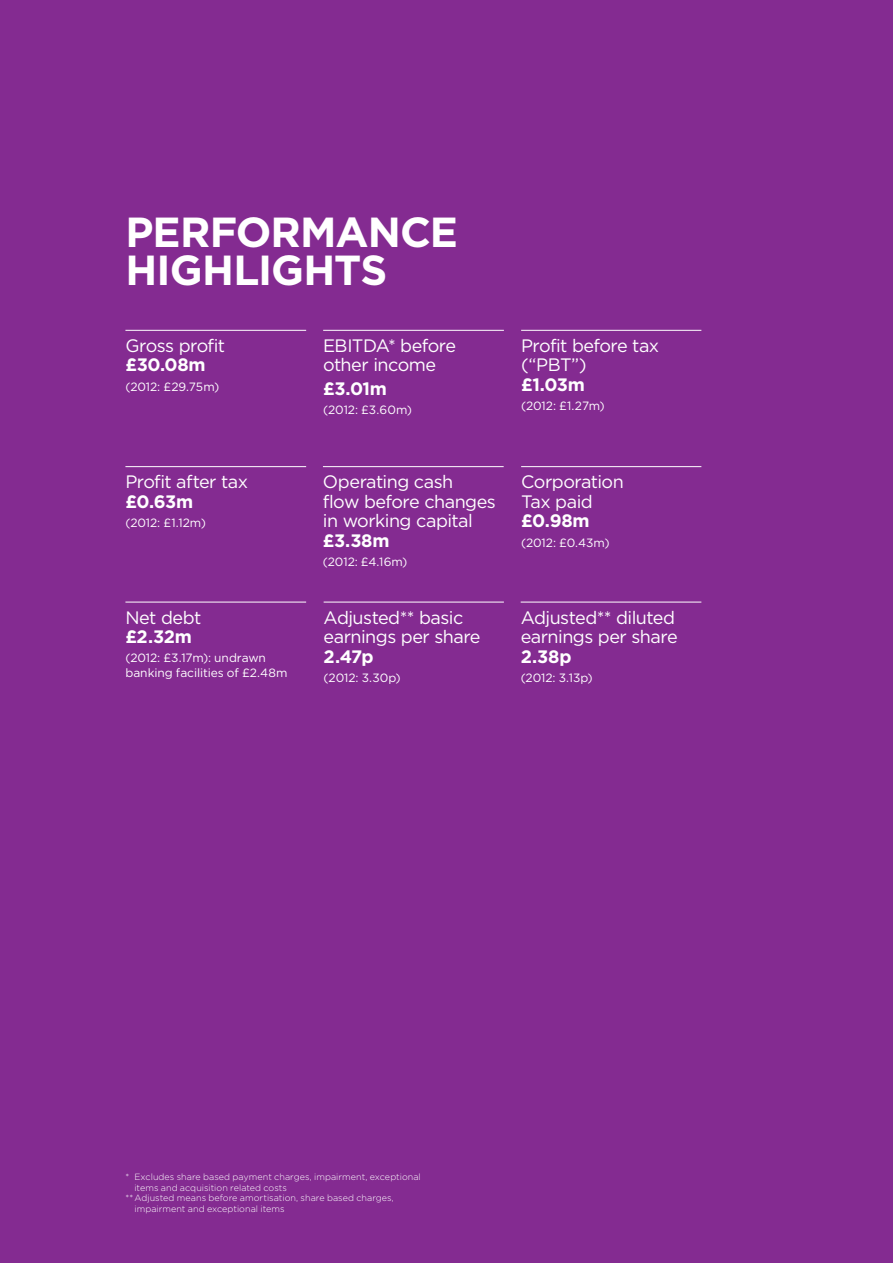
<style>
.page{position:relative;width:893px;height:1263px;background:#842b91}
.page>*{position:absolute;margin:0;border:0;box-sizing:border-box;transform-origin:0 0}
.t1{font:700 42px "Gotham";letter-spacing:-.02em;color:#fff}
.t2{font:18px/19.5px "Gotham";letter-spacing:-.03em;color:#fff}
.t3{font:700 18px "Gotham";letter-spacing:-.02em;color:#fff}
.t4{font:12px/15px "Gotham";letter-spacing:-.005em;color:#fff}
.t5{font:300 9px "Gotham";letter-spacing:.005em;color:#fff}
</style>
<div class="page">
<hr style="left:125px;top:330px;width:181px;height:1px;background:#fff">
<hr style="left:125px;top:602px;width:181px;height:1px;background:#fff">
<hr style="left:323px;top:466px;width:181px;height:1px;background:#fff">
<hr style="left:521px;top:330px;width:180px;height:1px;background:#fff">
<hr style="left:324px;top:602px;width:180px;height:1px;background:#fff">
<hr style="left:521px;top:466px;width:180px;height:1px;background:#fff">
<hr style="left:125px;top:466px;width:181px;height:1px;background:#fff">
<hr style="left:521px;top:602px;width:180px;height:1px;background:#fff">
<hr style="left:323px;top:330px;width:181px;height:1px;background:#fff">
<h1 class="t1" style="left:125px;top:208px;width:243px">PERFORMANC</h1>
<h1 class="t1" style="left:430px;top:208px;width:30px">E</h1>
<h1 class="t1" style="left:125px;top:246px;width:263px">HIGHLIGHTS</h1>
<p class="t2" style="left:125px;top:335px;width:101px">Gross profit</p>
<p class="t3" style="left:125px;top:355px;width:82px">£30.08M</p>
<p class="t4" style="left:125px;top:379px;width:95px">(2012: £29.75m)</p>
<p class="t2" style="left:125px;top:472px;width:124px">Profit after tax</p>
<p class="t3" style="left:125px;top:491px;width:69px">£0.63M</p>
<p class="t4" style="left:125px;top:515px;width:82px">(2012: £1.12m)</p>
<p class="t2" style="left:125px;top:607px;width:77px">Net debt</p>
<p class="t3" style="left:125px;top:626px;width:68px">£2.32M</p>
<p class="t4" style="left:125px;top:650px;width:164px">(2012: £3.17m): undrawn banking facilities of £2.48m</p>
<p class="t2" style="left:323px;top:335px;width:134px">E BITDA* before other income</p>
<p class="t3" style="left:323px;top:378px;width:65px">£3.01M</p>
<p class="t4" style="left:323px;top:402px;width:90px">(2012: £3.60m)</p>
<p class="t2" style="left:323px;top:472px;width:174px">Operating cash<br>flow before changes in working capital</p>
<p class="t3" style="left:323px;top:530px;width:68px">£3.38M</p>
<p class="t4" style="left:323px;top:554px;width:86px">(2012: £4.16m)</p>
<p class="t2" style="left:324px;top:607px;width:158px">Adjusted** basic earnings per share</p>
<p class="t3" style="left:324px;top:646px;width:51px">2.47P</p>
<p class="t4" style="left:324px;top:670px;width:79px">(2012: 3.30p)</p>
<p class="t2" style="left:521px;top:335px;width:140px">Profit before tax (“PBT”)</p>
<p class="t3" style="left:521px;top:374px;width:65px">£1.03M</p>
<p class="t4" style="left:521px;top:398px;width:85px">(2012: £1.27m)</p>
<p class="t2" style="left:521px;top:472px;width:104px">Corporation<br>Tax paid</p>
<p class="t3" style="left:521px;top:510px;width:70px">£0.98M</p>
<p class="t4" style="left:521px;top:535px;width:90px">(2012: £0.43m)</p>
<p class="t2" style="left:521px;top:607px;width:158px">Adjusted** diluted earnings per share</p>
<p class="t3" style="left:521px;top:646px;width:52px">2.38P</p>
<p class="t4" style="left:521px;top:670px;width:74px">(2012: 3.13p)</p>
<p class="t5" style="left:125px;top:1172px;width:297px">* Excludes share based payment charges, impairment, exceptional</p>
<p class="t5" style="left:134px;top:1183px;width:154px">items and acquisition related costs</p>
<p class="t5" style="left:125px;top:1193px;width:270px">**Adjusted means before amortisation, share based charges,</p>
<p class="t5" style="left:134px;top:1204px;width:152px">impairment and exceptional items</p>
</div>
